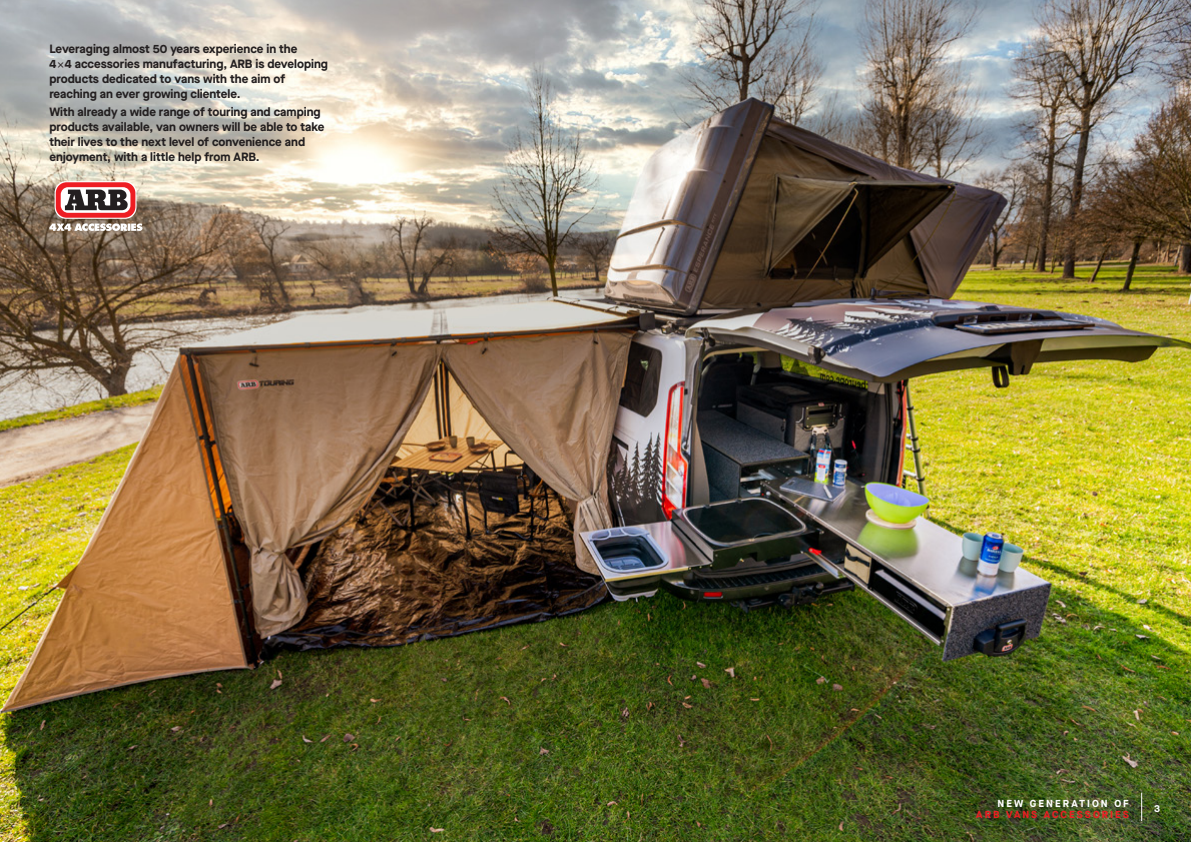
<style>
.page{position:relative;width:1191px;height:842px;background:#fff}
.page>*{position:absolute;margin:0;border:0;box-sizing:border-box;transform-origin:0 0}
.t1{font:700 12px/15px "Maison Neue";color:#231f20}
.t2{font:700 10.1px "Maison Neue";letter-spacing:.2em;color:#ee1d23}
.t3{font:700 10.1px "Maison Neue";letter-spacing:.2em;color:#fff}
.s1{font-family:"Helvetica Neue LT Pro";font-weight:400}
</style>
<div class="page">
<img style="left:0;top:0;width:1191px;height:842px">
<svg style="left:1141px;top:793px;width:1px;height:28px"></svg>
<div style="left:55px;top:181px;width:81px;height:38px;background:#faf9f5;border-radius:11px"></div>
<svg style="left:49px;top:182px;width:93px;height:49px"></svg>
<p class="t1" style="left:49px;top:41px;width:280px">Leveraging almost 50 years experience in the<br>4 <span class="s1">×</span> 4 accessories manufacturing, ARB is developing products dedicated to vans with the aim of reaching an ever growing clientele.</p>
<p class="t1" style="left:49px;top:104px;width:277px">With already a wide range of touring and camping products available, van owners will be able to take their lives to the next level of convenience and enjoyment, with a little help from ARB.</p>
<p class="t3" style="left:997px;top:796px;width:133px">NEW GENERATION OF</p>
<p class="t2" style="left:976px;top:808px;width:154px">ARB VANS ACCESSORIES</p>
<p class="t3" style="left:1154px;top:802px;width:8px">3</p>
</div>
